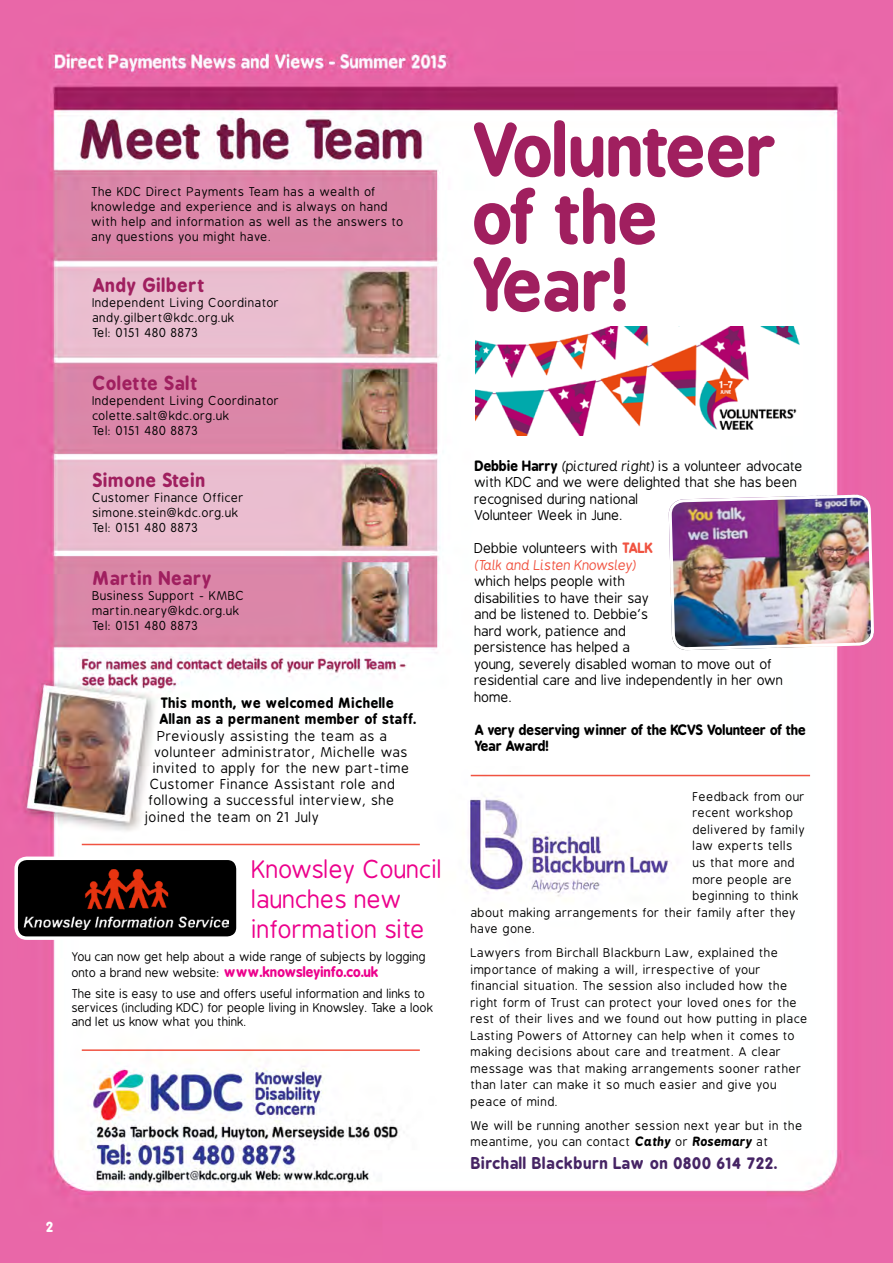
<style>
.page{position:relative;width:893px;height:1263px;background:#fff}
.page>*{position:absolute;margin:0;border:0;box-sizing:border-box;transform-origin:0 0}
.t1{font:700 69.6px/67.3px "B Preplay";color:#a01f5f}
.t2{font:24px/30px "B Preplay";color:#ec008c}
.t3{font:700 18px "B Preplay";letter-spacing:.04em;color:#a01f5f}
.t4{font:700 15.45px "B Preplay";letter-spacing:.04em;color:#462464}
.t5{font:13.5px/16.5px "B Preplay";color:#000}
.t6{font:13.5px "B Preplay";letter-spacing:.04em;color:#000}
.t7{font:700 13.5px/16.2px "B Preplay";letter-spacing:.04em;color:#000}
.t8{font:700 13.5px/16.5px "B Preplay";color:#000}
.t9{font:italic 13.5px/16.5px "B Preplay";color:#f05341}
.t10{font:700 13.5px "B Preplay";color:#ec008c}
.t11{font:700 13.5px "B Preplay";color:#fff}
.t12{font:12px/15px "B Preplay";letter-spacing:.04em;color:#000}
.t13{font:12px/14.4px "B Preplay";color:#000}
.s1{font-weight:400;font-size:12px;color:#000}
.s2{font-weight:700}
.s3{font-style:italic}
.s4{font-style:normal;color:#000}
.s5{font-weight:700;font-style:normal}
.s6{font-weight:700;font-style:italic}
</style>
<div class="page">
<img style="left:0;top:0;width:893px;height:1263px">
<img style="left:475px;top:327px;width:195px;height:109px">
<img style="left:670px;top:280px;width:203px;height:585px">
<div style="left:16px;top:858px;width:222px;height:80px;background:#000;border-radius:11px"></div>
<img style="left:24px;top:869px;width:204px;height:60px">
<div style="left:14px;top:856px;width:226px;height:84px;border:3px solid #fff;border-radius:11px"></div>
<hr style="left:82px;top:844px;width:338px;height:1px;background:#f05341">
<hr style="left:82px;top:1049px;width:338px;height:2px;background:#f05341">
<hr style="left:471px;top:775px;width:339px;height:1px;background:#f05341">
<p class="t12" style="left:92px;top:184px;width:313px">The KDC Direct Payments Team has a wealth of knowledge and experience and is always on hand with help and information as well as the answers to any questions you might have.</p>
<h3 class="t3" style="left:93px;top:274px;width:113px">Andy Gilbert</h3>
<p class="t12" style="left:93px;top:295px;width:188px">Independent Living Coordinator andy.gilbert@kdc.org.uk<br>Tel: 0151 480 8873</p>
<h3 class="t3" style="left:93px;top:373px;width:106px">Colette Salt</h3>
<p class="t12" style="left:93px;top:394px;width:188px">Independent Living Coordinator colette.salt@kdc.org.uk<br>Tel: 0151 480 8873</p>
<h3 class="t3" style="left:93px;top:469px;width:114px">Simone Stein</h3>
<p class="t12" style="left:93px;top:490px;width:153px">Customer Finance Officer simone.stein@kdc.org.uk<br>Tel: 0151 480 8873</p>
<h3 class="t3" style="left:93px;top:567px;width:120px">Martin Neary</h3>
<p class="t12" style="left:93px;top:589px;width:154px">Business Support - KMBC martin.neary@kdc.org.uk<br>Tel: 0151 480 8873</p>
<p class="t7" style="left:159px;top:695px;width:258px">This month, we welcomed Michelle<br>Allan as a permanent member of staff.</p>
<p class="t6" style="left:158px;top:728px;width:231px">Previously assisting the team as a</p>
<p class="t6" style="left:155px;top:745px;width:255px">volunteer administrator, Michelle was</p>
<p class="t6" style="left:153px;top:761px;width:258px">invited to apply for the new part-time</p>
<p class="t6" style="left:150px;top:777px;width:247px">Customer Finance Assistant role and</p>
<p class="t6" style="left:149px;top:793px;width:248px">following a successful interview, she</p>
<p class="t6" style="left:146px;top:809px;width:175px">joined the team on 21 July</p>
<h2 class="t2" style="left:252px;top:855px;width:192px">Knowsley Council launches new information site</h2>
<p class="t13" style="left:72px;top:950px;width:356px">You can now get help about a wide range of subjects by logging</p>
<p class="t10" style="left:72px;top:964px;width:308px"><span class="s1">onto a brand new website:</span> www.knowsleyinfo.co.uk</p>
<p class="t13" style="left:72px;top:986px;width:363px">The site is easy to use and offers useful information and links to services (including KDC) for people living in Knowsley. Take a look and let us know what you think.</p>
<p class="t11" style="left:46px;top:1218px;width:9px">2</p>
<h1 class="t1" style="left:473px;top:117px;width:306px">Volunteer of the<br>Year!</h1>
<p class="t5" style="left:475px;top:458px;width:330px"><span class="s2">Debbie Harry</span> <span class="s3">(pictured right)</span> is a volunteer advocate with KDC and we were delighted that she has been recognised during national<br>Volunteer Week in June.</p>
<p class="t9" style="left:475px;top:541px;width:179px"><span class="s4">Debbie volunteers with</span> <span class="s5">TALK </span>(Talk and Listen Knowsley)</p>
<p class="t5" style="left:475px;top:574px;width:310px">which helps people with<br>disabilities to have their say<br>and be listened to. Debbie’s<br>hard work, patience and<br>persistence has helped a<br>young, severely disabled woman to move out of residential care and live independently in her own home.</p>
<p class="t8" style="left:475px;top:721px;width:333px">A very deserving winner of the KCVS Volunteer of the<br>Year Award!</p>
<p class="t12" style="left:693px;top:789px;width:114px">Feedback from our</p>
<p class="t12" style="left:693px;top:806px;width:102px">recent workshop</p>
<p class="t12" style="left:693px;top:822px;width:114px">delivered by family</p>
<p class="t12" style="left:693px;top:839px;width:101px">law experts tells</p>
<p class="t12" style="left:693px;top:855px;width:104px">us that more and</p>
<p class="t12" style="left:693px;top:872px;width:101px">more people are</p>
<p class="t12" style="left:693px;top:888px;width:107px">beginning to think</p>
<p class="t12" style="left:471px;top:905px;width:327px">about making arrangements for their family after they</p>
<p class="t12" style="left:471px;top:921px;width:66px">have gone.</p>
<p class="t12" style="left:471px;top:945px;width:338px;line-height:16.5px">Lawyers from Birchall Blackburn Law, explained the importance of making a will, irrespective of your financial situation. The session also included how the right form of Trust can protect your loved ones for the rest of their lives and we found out how putting in place Lasting Powers of Attorney can help when it comes to making decisions about care and treatment. A clear message was that making arrangements sooner rather than later can make it so much easier and give you peace of mind.</p>
<p class="t12" style="left:471px;top:1117px;width:333px;line-height:16.5px">We will be running another session next year but in the meantime, you can contact <span class="s6">Cathy</span> or <span class="s6">Rosemary</span> at</p>
<p class="t4" style="left:471px;top:1153px;width:308px">Birchall Blackburn Law on 0800 614 722.</p>
</div>
